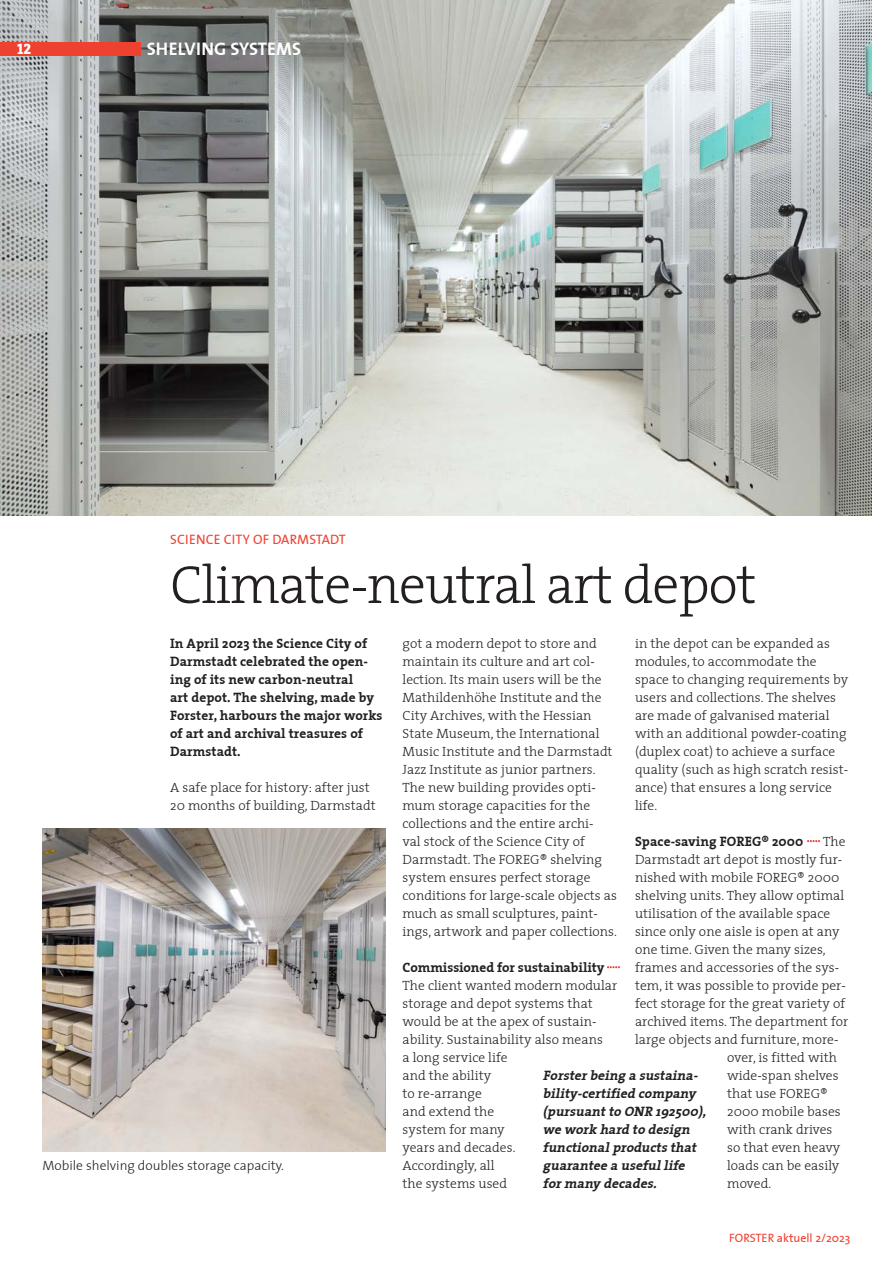
<style>
.page{position:relative;width:893px;height:1263px;background:#fff}
.page>*{position:absolute;margin:0;border:0;box-sizing:border-box;transform-origin:0 0}
.fa_Titel1{font:54px "The Serif Light Plain";letter-spacing:-.02em;color:#231f20}
.t1{font:18px "The Sans Bold Plain";letter-spacing:.01em;color:#fff}
.t2{font:15px "The Serif Extra Bold Caps";color:#fff}
.fa_Fließtext{font:13.5px/18px "The Serif Light Plain";letter-spacing:.005em;color:#231f20}
.fa_Fließtext-2{font:13.5px/18px "The Serif Bold Plain";letter-spacing:.005em;color:#231f20}
.fa_Fließtext-3{font:italic 13.5px/18px "The Serif Bold Plain";color:#231f20}
.fa_Bildtext{font:13.5px "The Sans Light Plain";color:#231f20}
.fa_Titel1-2{font:13.5px "The Sans Plain";letter-spacing:.01em;color:#ef4130}
.t3{font:12px "The Sans Plain";color:#ef4130}
.s1{font-family:"The Serif Bold Plain"}
</style>
<div class="page">
<img style="left:43px;top:829px;width:343px;height:322px">
<img style="left:0;top:0;width:872px;height:516px">
<svg style="left:807px;top:840px;width:13px;height:2px"></svg>
<svg style="left:607px;top:966px;width:13px;height:2px"></svg>
<div style="left:0;top:43px;width:140px;height:13px;background:#ef4130"></div>
<p class="t2" style="left:17px;top:36px;width:16px">12</p>
<p class="t1" style="left:147px;top:34px;width:156px">SHELVING SYSTEMS</p>
<h1 class="fa_Titel1-2" style="left:170px;top:529px;width:177px">SCIENCE CITY OF DARMSTADT</h1>
<h1 class="fa_Titel1" style="left:170px;top:540px;width:588px">Climate-neutral art depot</h1>
<p class="fa_Fließtext-2" style="left:170px;top:634px;width:214px">In April 2023 the Science City of<br>Darmstadt celebrated the open&shy;ing of its new carbon-neutral<br>art depot. The shelving, made by<br>Forster, harbours the major works of art and archival treasures of<br>Darmstadt.</p>
<p class="fa_Fließtext" style="left:170px;top:778px;width:207px">A safe place for history: after just<br>20 months of building, Darmstadt</p>
<p class="fa_Bildtext" style="left:43px;top:1154px;width:243px">Mobile shelving doubles storage capacity.</p>
<p class="fa_Fließtext" style="left:403px;top:634px;width:212px">got a modern depot to store and maintain its culture and art col&shy;lection. Its main users will be the Mathildenhöhe Institute and the City Archives, with the Hessian State Museum, the International Music Institute and the Darmstadt Jazz Institute as junior partners.</p>
<p class="fa_Fließtext" style="left:403px;top:778px;width:216px">The new building provides opti&shy;mum storage capacities for the collections and the entire archi-<br>val stock of the Science City of Darmstadt. The FOREG® shelving system ensures perfect storage conditions for large-scale objects as much as small sculptures, paint&shy;ings, artwork and paper collections.</p>
<p class="fa_Fließtext" style="left:403px;top:958px;width:216px"><span class="s1">Commissioned for sustainability<br></span>The client wanted modern modular storage and depot systems that would be at the apex of sustain&shy;ability. Sustainability also means<br>a long service life<br>and the ability<br>to re-arrange<br>and extend the<br>system for many<br>years and decades.<br>Accordingly, all<br>the systems used</p>
<p class="fa_Fließtext" style="left:635px;top:634px;width:215px">in the depot can be expanded as modules, to accommodate the space to changing requirements by users and collections. The shelves are made of galvanised material with an additional powder-coating (duplex coat) to achieve a surface quality (such as high scratch resist&shy;ance) that ensures a long service life.</p>
<p class="fa_Fließtext-2" style="left:635px;top:832px;width:170px">Space-saving FOREG® 2000</p>
<p class="fa_Fließtext" style="left:823px;top:832px;width:24px">The</p>
<p class="fa_Fließtext" style="left:635px;top:850px;width:209px">Darmstadt art depot is mostly fur-</p>
<p class="fa_Fließtext" style="left:635px;top:868px;width:206px">nished with mobile FOREG® 2000</p>
<p class="fa_Fließtext" style="left:635px;top:886px;width:211px">shelving units. They allow optimal</p>
<p class="fa_Fließtext" style="left:635px;top:904px;width:197px">utilisation of the available space</p>
<p class="fa_Fließtext" style="left:635px;top:922px;width:206px">since only one aisle is open at any</p>
<p class="fa_Fließtext" style="left:635px;top:940px;width:192px">one time. Given the many sizes,</p>
<p class="fa_Fließtext" style="left:635px;top:958px;width:206px">frames and accessories of the sys-</p>
<p class="fa_Fließtext" style="left:635px;top:976px;width:212px">tem, it was possible to provide per-</p>
<p class="fa_Fließtext" style="left:635px;top:994px;width:212px">fect storage for the great variety of</p>
<p class="fa_Fließtext" style="left:635px;top:1012px;width:215px">archived items. The department for</p>
<p class="fa_Fließtext" style="left:635px;top:1030px;width:205px">large objects and furniture, more-</p>
<p class="fa_Fließtext" style="left:727px;top:1048px;width:111px">over, is fitted with</p>
<p class="fa_Fließtext" style="left:727px;top:1066px;width:113px">wide-span shelves</p>
<p class="fa_Fließtext" style="left:727px;top:1084px;width:102px">that use FOREG®</p>
<p class="fa_Fließtext" style="left:727px;top:1102px;width:115px">2000 mobile bases</p>
<p class="fa_Fließtext" style="left:727px;top:1120px;width:107px">with crank drives</p>
<p class="fa_Fließtext" style="left:727px;top:1138px;width:115px">so that even heavy</p>
<p class="fa_Fließtext" style="left:727px;top:1156px;width:114px">loads can be easily</p>
<p class="fa_Fließtext" style="left:727px;top:1174px;width:46px">moved.</p>
<p class="fa_Fließtext-3" style="left:543px;top:1066px;width:168px">Forsterbeing a sustaina&shy;bility-certified company (pursuantto ONR 192500), wework hard to design functionalproductsthat guaranteea usefullife formany decades.</p>
<p class="t3" style="left:729px;top:1228px;width:123px">FORSTER aktuell 2/2023</p>
</div>
